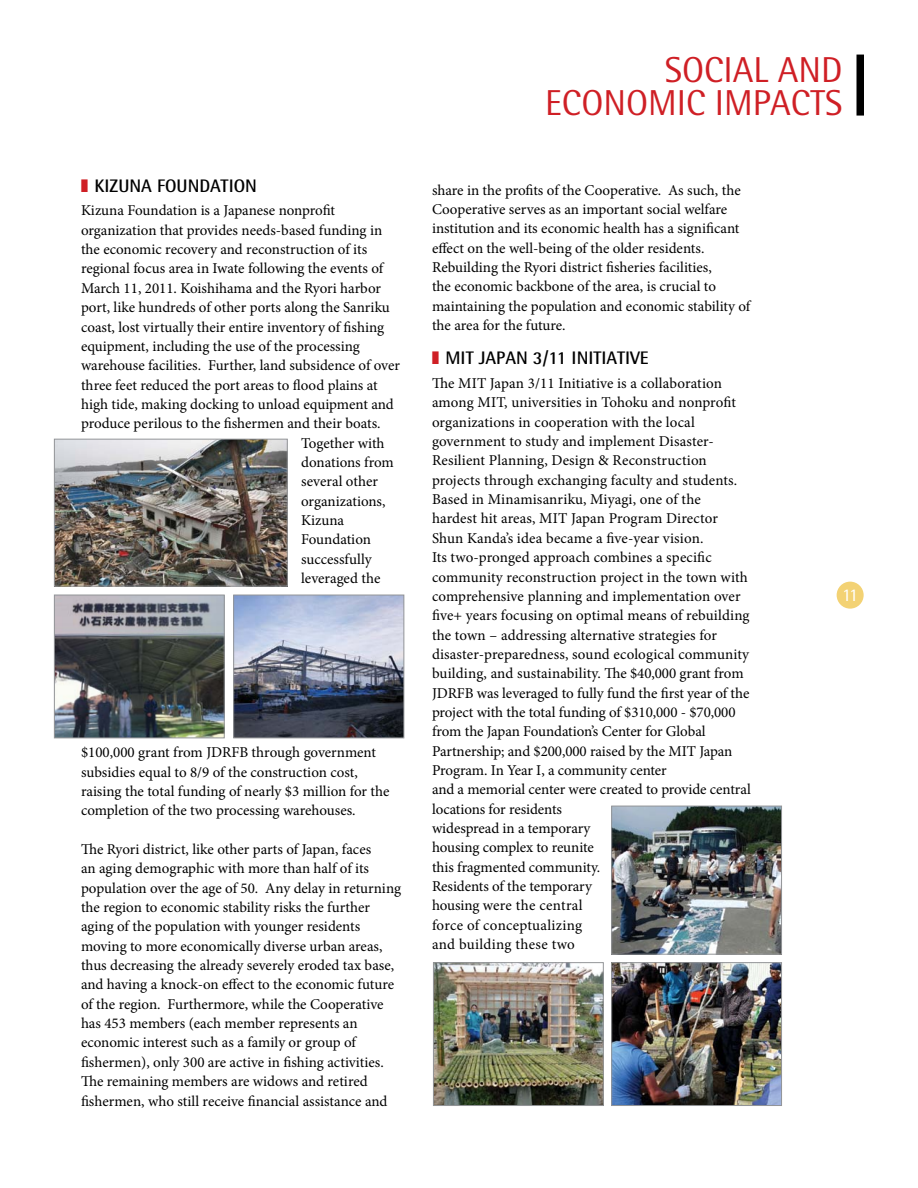
<style>
.page{position:relative;width:918px;height:1188px;background:#fff}
.page>*{position:absolute;margin:0;border:0;box-sizing:border-box;transform-origin:0 0}
.t1{font:36px/33px "Rotis Semi Sans";color:#cf1f25;text-align:right}
.t2{font:700 18.15px "Rotis Semi Sans";color:#000}
.t3{font:18px "Rotis Semi Sans";color:#fff}
.t4{font:15px/19.4px "Minion Pro";color:#000}
.s1{color:#cf1f25}
</style>
<div class="page">
<div style="left:837px;top:582px;width:27px;height:27px;background:#f3d274;border-radius:50%"></div>
<div style="left:856px;top:55px;width:8px;height:61px;background:#000"></div>
<img style="left:435px;top:964px;width:167px;height:140px">
<div style="left:433px;top:962px;width:171px;height:144px;border:1px solid #939598"></div>
<img style="left:613px;top:964px;width:167px;height:140px">
<div style="left:611px;top:962px;width:171px;height:144px;border:1px solid #939598"></div>
<img style="left:613px;top:808px;width:167px;height:145px">
<div style="left:611px;top:806px;width:171px;height:149px;border:1px solid #939598"></div>
<img style="left:56px;top:441px;width:230px;height:144px">
<div style="left:54px;top:439px;width:234px;height:148px;border:1px solid #939598"></div>
<img style="left:56px;top:597px;width:167px;height:139px">
<div style="left:54px;top:595px;width:171px;height:143px;border:1px solid #939598"></div>
<img style="left:235px;top:597px;width:167px;height:139px">
<div style="left:233px;top:595px;width:171px;height:143px;border:1px solid #939598"></div>
<p class="t2" style="left:81px;top:174px;width:50px"><span class="s1">❚</span> KIZUNA</p>
<p class="t2" style="left:157px;top:174px;width:20px">FOUNDAT</p>
<p class="t2" style="left:229px;top:174px;width:17px">ION</p>
<p class="t4" style="left:81px;top:201px;width:256px">Kizuna Foundation is a Japanese nonprofit</p>
<p class="t4" style="left:81px;top:220px;width:303px">organization that provides needs-based funding in</p>
<p class="t4" style="left:81px;top:240px;width:288px">the economic recovery and reconstruction of its</p>
<p class="t4" style="left:81px;top:259px;width:304px">regional focus area in Iwate following the events of</p>
<p class="t4" style="left:81px;top:278px;width:302px">March 11, 2011. Koishihama and the Ryori harbor</p>
<p class="t4" style="left:81px;top:298px;width:310px">port, like hundreds of other ports along the Sanriku</p>
<p class="t4" style="left:81px;top:317px;width:305px">coast, lost virtually their entire inventory of fishing</p>
<p class="t4" style="left:81px;top:336px;width:280px">equipment, including the use of the processing</p>
<p class="t4" style="left:81px;top:356px;width:321px">warehouse facilities. Further, land subsidence of over</p>
<p class="t4" style="left:81px;top:375px;width:298px">three feet reduced the port areas to flood plains at</p>
<p class="t4" style="left:81px;top:395px;width:314px">high tide, making docking to unload equipment and</p>
<p class="t4" style="left:81px;top:414px;width:301px">produce perilous to the fishermen and their boats.</p>
<p class="t4" style="left:301px;top:433px;width:85px">Together with</p>
<p class="t4" style="left:301px;top:453px;width:94px">donations from</p>
<p class="t4" style="left:301px;top:472px;width:78px">several other</p>
<p class="t4" style="left:301px;top:491px;width:86px">organizations,</p>
<p class="t4" style="left:301px;top:511px;width:45px">Kizuna</p>
<p class="t4" style="left:301px;top:530px;width:71px">Foundation</p>
<p class="t4" style="left:301px;top:549px;width:72px">successfully</p>
<p class="t4" style="left:301px;top:569px;width:81px">leveraged the</p>
<p class="t4" style="left:81px;top:743px;width:310px">$100,000 grant from JDRFB through government subsidies equal to 8/9 of the construction cost, raising the total funding of nearly $3 million for the completion of the two processing warehouses.</p>
<p class="t4" style="left:81px;top:840px;width:322px">The Ryori district, like other parts of Japan, faces<br>an aging demographic with more than half of its population over the age of 50. Any delay in returning the region to economic stability risks the further aging of the population with younger residents moving to more economically diverse urban areas, thus decreasing the already severely eroded tax base, and having a knock-on effect to the economic future of the region. Furthermore, while the Cooperative has 453 members (each member represents an economic interest such as a family or group of fishermen), only 300 are active in fishing activities.<br>The remaining members are widows and retired fishermen, who still receive financial assistance and</p>
<h1 class="t1" style="left:545px;top:53px;width:299px">SOCIAL AND<br>ECONOMIC IMPACTS</h1>
<p class="t4" style="left:432px;top:180px;width:320px">share in the profits of the Cooperative. As such, the Cooperative serves as an important social welfare institution and its economic health has a significant effect on the well-being of the older residents.<br>Rebuilding the Ryori district fisheries facilities,<br>the economic backbone of the area, is crucial to maintaining the population and economic stability of the area for the future.</p>
<p class="t2" style="left:432px;top:347px;width:65px"><span class="s1">❚</span> MIT JAPAN</p>
<p class="t2" style="left:533px;top:347px;width:108px">3/11 IN ITIATIVE</p>
<p class="t4" style="left:432px;top:374px;width:320px">The MIT Japan 3/11 Initiative is a collaboration among MIT, universities in Tohoku and nonprofit organizations in cooperation with the local government to study and implement Disaster-Resilient Planning, Design &amp; Reconstruction projects through exchanging faculty and students.<br>Based in Minamisanriku, Miyagi, one of the<br>hardest hit areas, MIT Japan Program Director Shun Kanda’s idea became a five-year vision.<br>Its two-pronged approach combines a specific community reconstruction project in the town with comprehensive planning and implementation over five+ years focusing on optimal means of rebuilding the town – addressing alternative strategies for disaster-preparedness, sound ecological community building, and sustainability. The $40,000 grant from JDRFB was leveraged to fully fund the first year of the project with the total funding of $310,000 - $70,000 from the Japan Foundation’s Center for Global Partnership; and $200,000 raised by the MIT Japan Program. In Year I, a community center<br>and a memorial center were created to provide central locations for residents<br>widespread in a temporary<br>housing complex to reunite<br>this fragmented community.<br>Residents of the temporary<br>housing were the central<br>force of conceptualizing<br>and building these two</p>
<p class="t3" style="left:842px;top:585px;width:18px">11</p>
</div>
